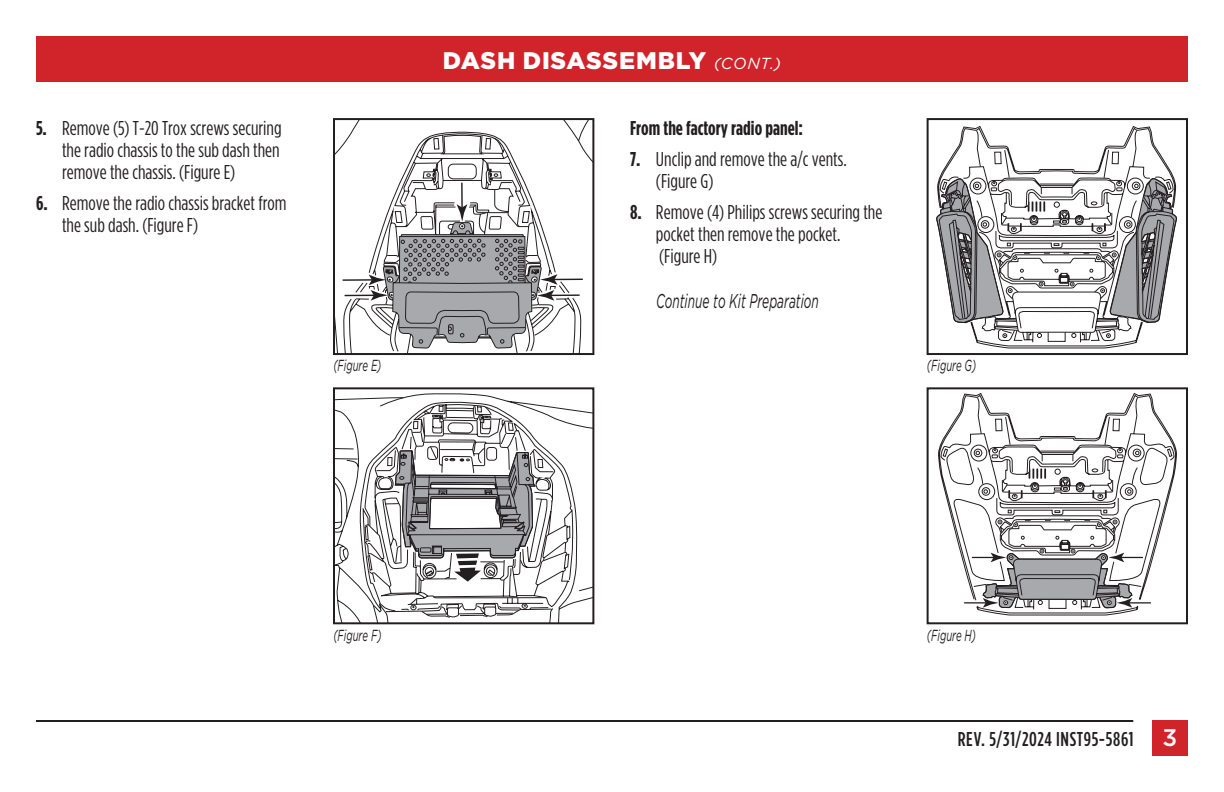
<style>
.page{position:relative;width:1224px;height:792px;background:#fff}
.page>*{position:absolute;margin:0;border:0;box-sizing:border-box;transform-origin:0 0}
.t1{font:900 24px "Gotham";letter-spacing:.03em;color:#fff}
.t2{font:20px/22px "Gotham Condensed";color:#231f20}
.t3{font:500 20px "Gotham Condensed";letter-spacing:.03em;color:#231f20}
.t4{font:700 20px "Gotham Condensed";color:#231f20}
.t5{font:italic 20px "Gotham";color:#231f20;scale:.6 1}
.t6{font:italic 16px "Gotham";color:#231f20;scale:.6 1}
.s1{font-weight:700}
.s2{font-weight:400;font-style:italic;font-size:16px}
.s3{font-family:"Gotham";font-size:24px;color:#fff}
</style>
<div class="page">
<div style="left:36px;top:36px;width:1152px;height:45px;background:#d1232a"></div>
<hr style="left:36px;top:720px;width:1097px;height:2px;background:#231f20">
<div style="left:1152px;top:720px;width:36px;height:36px;background:#d1232a"></div>
<svg style="left:336px;top:398px;width:255px;height:223px"></svg>
<svg style="left:364px;top:393px;width:209px;height:228px"></svg>
<div style="left:333px;top:387px;width:261px;height:237px;border:2px solid #231f20"></div>
<svg style="left:938px;top:393px;width:239px;height:88px"></svg>
<svg style="left:942px;top:397px;width:231px;height:219px"></svg>
<div style="left:927px;top:387px;width:261px;height:237px;border:2px solid #231f20"></div>
<svg style="left:336px;top:121px;width:156px;height:231px"></svg>
<hr style="left:549px;top:294px;width:31px;height:2px;background:#231f20">
<hr style="left:552px;top:279px;width:31px;height:1px;background:#231f20">
<hr style="left:343px;top:279px;width:31px;height:2px;background:#231f20">
<hr style="left:345px;top:295px;width:31px;height:1px;background:#231f20">
<svg style="left:369px;top:135px;width:207px;height:217px"></svg>
<div style="left:333px;top:118px;width:261px;height:237px;border:2px solid #231f20"></div>
<svg style="left:936px;top:130px;width:241px;height:218px"></svg>
<div style="left:927px;top:118px;width:261px;height:237px;border:2px solid #231f20"></div>
<p class="t2" style="left:62px;top:117px;width:221px;text-align:justify;text-indent:-26px"><span class="s1">5.</span> Remove (5) T-20 Trox screws securing the radio chassis to the sub dash then remove the chassis. (Figure E)</p>
<p class="t2" style="left:62px;top:192px;width:226px;text-indent:-26px"><span class="s1">6.</span> Remove the radio chassis bracket from the sub dash. (Figure F)</p>
<p class="t1" style="left:443px;top:47px;width:340px">DASH DISASSEMBLY <span class="s2">(CONT.)</span></p>
<p class="t4" style="left:630px;top:117px;width:174px">From the factory radio panel:</p>
<p class="t2" style="left:656px;top:148px;width:192px;text-indent:-26px"><span class="s1">7.</span> Unclip and remove the a/c vents. (Figure G)</p>
<p class="t2" style="left:656px;top:201px;width:228px;text-indent:-26px"><span class="s1">8.</span> Remove (4) Philips screws securing the pocket then remove the pocket. (Figure H)</p>
<p class="t5" style="left:656px;top:290px;width:273px">Continue to Kit Preparation</p>
<p class="t6" style="left:333px;top:357px;width:82px">(Figure E)</p>
<p class="t6" style="left:927px;top:357px;width:84px">(Figure G)</p>
<p class="t6" style="left:333px;top:626px;width:82px">(Figure F)</p>
<p class="t6" style="left:927px;top:626px;width:83px">(Figure H)</p>
<p class="t3" style="left:958px;top:728px;width:221px">REV. 5/31/2024 INST95-5861 <span class="s3">3</span></p>
</div>
